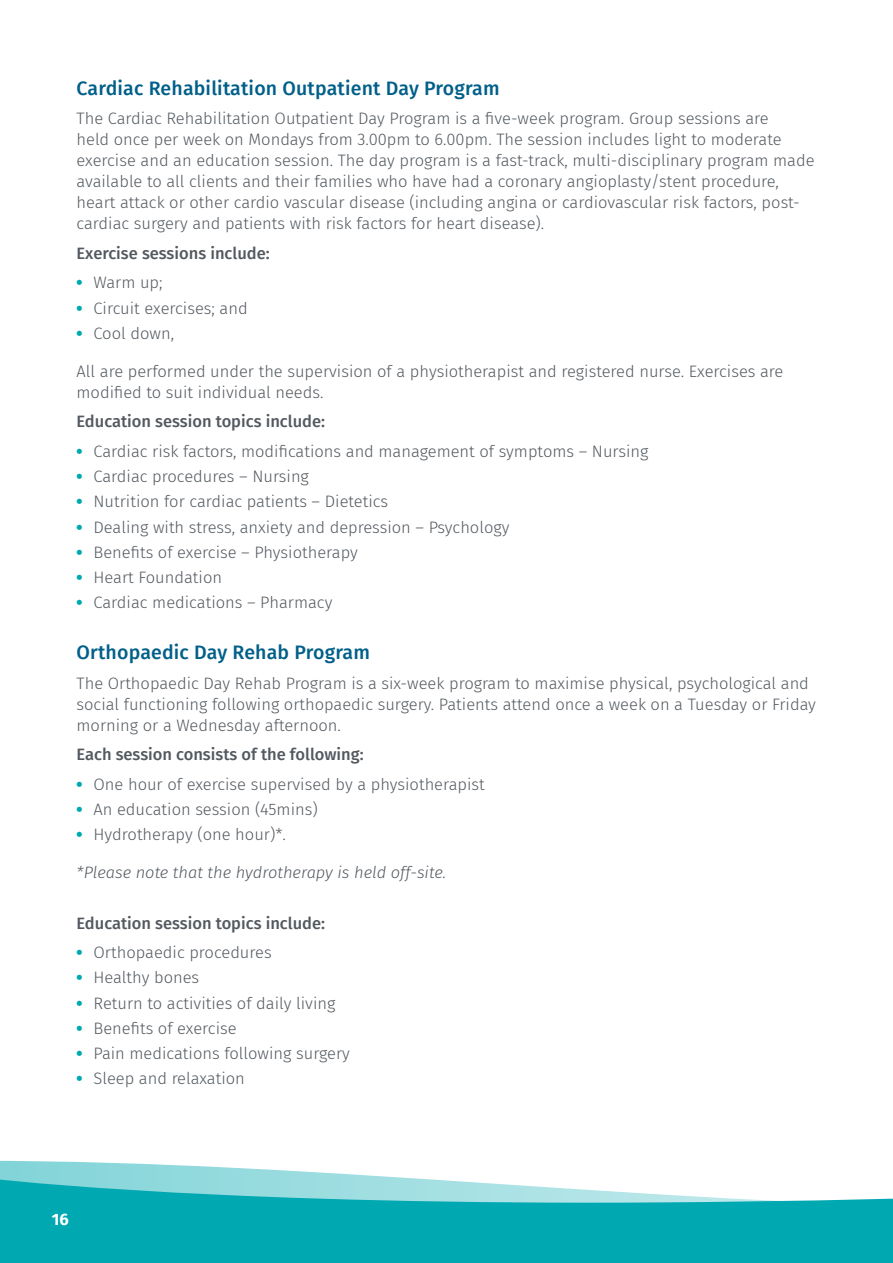
<style>
.page{position:relative;width:893px;height:1263px;background:#fff}
.page>*{position:absolute;margin:0;border:0;box-sizing:border-box;transform-origin:0 0}
.t1{font:500 19.5px "Fira Sans";letter-spacing:.01em;color:#005f89}
.t2{font:300 16.5px/21px "Fira Sans";color:#53595f}
.t3{font:500 16.5px "Fira Sans";color:#53595f}
.t4{font:italic 300 16.5px "Fira Sans";color:#53595f}
.t5{font:700 16.5px "Fira Sans";color:#fff}
.s1{font-weight:900;color:#00a8b1}
</style>
<div class="page">
<svg style="left:0;top:1161px;width:391px;height:16px"></svg>
<svg style="left:0;top:1177px;width:893px;height:86px;background:#2eb7bf"></svg>
<p class="t1" style="left:77px;top:72px;width:425px">Cardiac Rehabilitation Outpatient Day Program</p>
<p class="t2" style="left:77px;top:108px;width:740px">The Cardiac Rehabilitation Outpatient Day Program is a five-week program. Group sessions are<br>held once per week on Mondays from 3.00pm to 6.00pm. The session includes light to moderate exercise and an education session. The day program is a fast-track, multi-disciplinary program made available to all clients and their families who have had a coronary angioplasty/stent procedure, heart attack or other cardio vascular disease (including angina or cardiovascular risk factors, post&shy;cardiac surgery and patients with risk factors for heart disease).</p>
<p class="t3" style="left:77px;top:240px;width:195px">Exercise sessions include:</p>
<p class="t2" style="left:77px;top:272px;width:88px"><span class="s1">•</span> Warm up;</p>
<p class="t2" style="left:77px;top:297px;width:173px"><span class="s1">•</span> Circuit exercises; and</p>
<p class="t2" style="left:77px;top:322px;width:99px"><span class="s1">•</span> Cool down,</p>
<p class="t2" style="left:77px;top:360px;width:708px">All are performed under the supervision of a physiotherapist and registered nurse. Exercises are modified to suit individual needs.</p>
<p class="t3" style="left:77px;top:408px;width:250px">Education session topics include:</p>
<p class="t2" style="left:77px;top:440px;width:573px"><span class="s1">•</span> Cardiac risk factors, modifications and management of symptoms – Nursing</p>
<p class="t2" style="left:77px;top:466px;width:234px"><span class="s1">•</span> Cardiac procedures – Nursing</p>
<p class="t2" style="left:77px;top:491px;width:313px"><span class="s1">•</span> Nutrition for cardiac patients – Dietetics</p>
<p class="t2" style="left:77px;top:516px;width:434px"><span class="s1">•</span> Dealing with stress, anxiety and depression – Psychology</p>
<p class="t2" style="left:77px;top:541px;width:283px"><span class="s1">•</span> Benefits of exercise – Physiotherapy</p>
<p class="t2" style="left:77px;top:567px;width:147px"><span class="s1">•</span> Heart Foundation</p>
<p class="t2" style="left:77px;top:592px;width:257px"><span class="s1">•</span> Cardiac medications – Pharmacy</p>
<p class="t1" style="left:77px;top:637px;width:295px">Orthopaedic Day Rehab Program</p>
<p class="t2" style="left:77px;top:672px;width:741px">The Orthopaedic Day Rehab Program is a six-week program to maximise physical, psychological and social functioning following orthopaedic surgery. Patients attend once a week on a Tuesday or Friday morning or a Wednesday afternoon.</p>
<p class="t3" style="left:77px;top:741px;width:289px">Each session consists of the following:</p>
<p class="t2" style="left:77px;top:773px;width:410px"><span class="s1">•</span> One hour of exercise supervised by a physiotherapist</p>
<p class="t2" style="left:77px;top:799px;width:243px"><span class="s1">•</span> An education session (45mins)</p>
<p class="t2" style="left:77px;top:824px;width:211px"><span class="s1">•</span> Hydrotherapy (one hour)*.</p>
<p class="t4" style="left:77px;top:861px;width:371px">*Please note that the hydrotherapy is held off-site.</p>
<p class="t3" style="left:77px;top:910px;width:250px">Education session topics include:</p>
<p class="t2" style="left:77px;top:942px;width:197px"><span class="s1">•</span> Orthopaedic procedures</p>
<p class="t2" style="left:77px;top:967px;width:124px"><span class="s1">•</span> Healthy bones</p>
<p class="t2" style="left:77px;top:992px;width:260px"><span class="s1">•</span> Return to activities of daily living</p>
<p class="t2" style="left:77px;top:1018px;width:162px"><span class="s1">•</span> Benefits of exercise</p>
<p class="t2" style="left:77px;top:1043px;width:275px"><span class="s1">•</span> Pain medications following surgery</p>
<p class="t2" style="left:77px;top:1068px;width:170px"><span class="s1">•</span> Sleep and relaxation</p>
<p class="t5" style="left:52px;top:1205px;width:18px">16</p>
</div>
